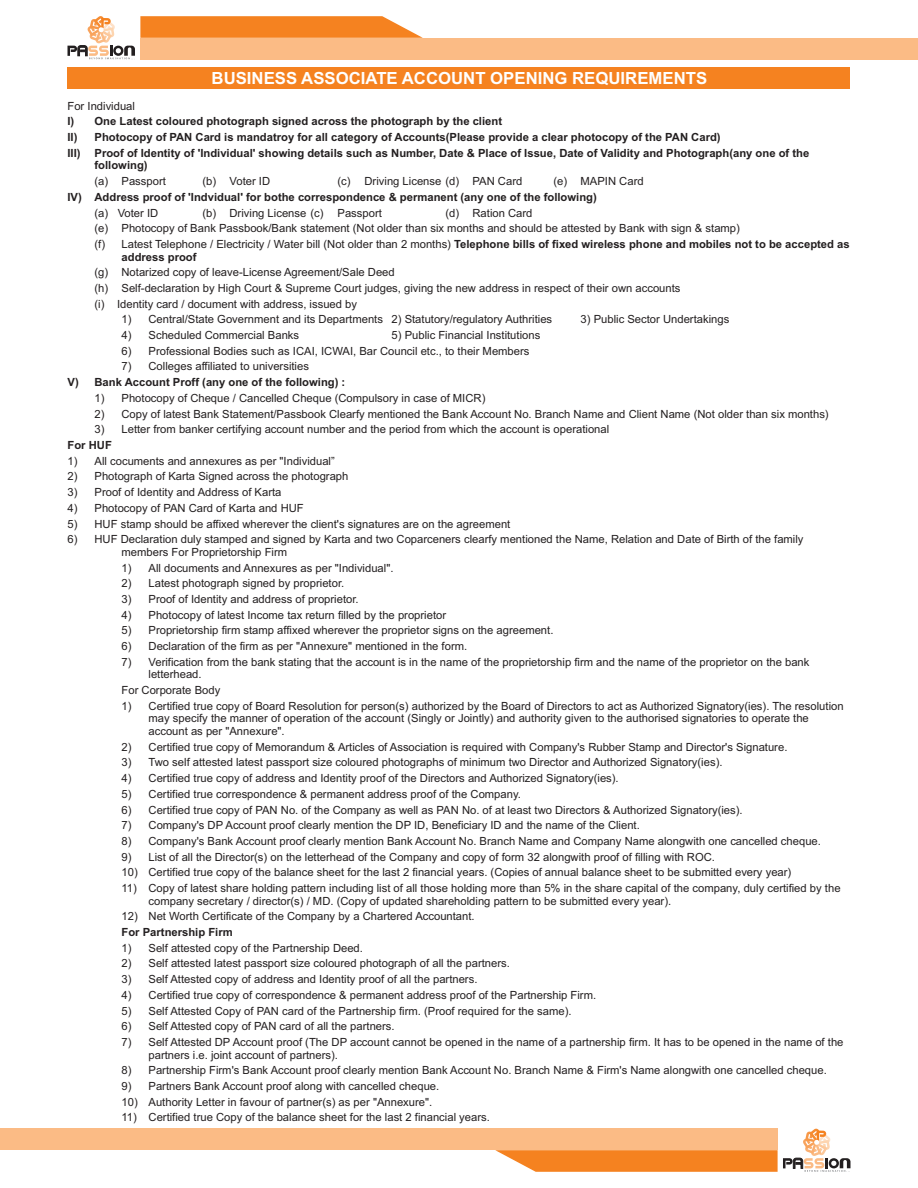
<style>
.page{position:relative;width:918px;height:1188px;background:#fff}
.page>*{position:absolute;margin:0;border:0;box-sizing:border-box;transform-origin:0 0}
.t1{font:700 16.8px "Arial";color:#fff}
.t2{font:11.25px/12.6px "Arial";color:#231f20}
.t3{font:700 11.25px/15.8px "Arial";color:#231f20}
.s1{font-weight:700}
</style>
<div class="page">
<div style="left:140px;top:38px;width:778px;height:21px;background:#fbbb85"></div>
<svg style="left:68px;top:16px;width:355px;height:43px"></svg>
<div style="left:0;top:1129px;width:778px;height:21px;background:#fbbb85"></div>
<svg style="left:495px;top:1129px;width:356px;height:43px"></svg>
<div style="left:68px;top:68px;width:782px;height:21px;background:#f58220"></div>
<h1 class="t1" style="left:212px;top:71px;width:497px">BUSINESS ASSOCIATE ACCOUNT OPENING REQUIREMENTS</h1>
<p class="t2" style="left:68px;top:100px;width:69px">For Individual</p>
<p class="t3" style="left:68px;top:115px;width:743px">I) One Latest coloured photograph signed across the photograph by the client<br>II) Photocopy of PAN Card is mandatroy for all category of Accounts(Please provide a clear photocopy of the PAN Card)<br>III) Proof of Identity of 'Individual' showing details such as Number, Date &amp; Place of Issue, Date of Validity and Photograph(any one of the</p>
<p class="t3" style="left:95px;top:159px;width:55px">following)</p>
<p class="t2" style="left:95px;top:176px;width:73px">(a) Passport</p>
<p class="t2" style="left:203px;top:176px;width:69px">(b) Voter ID</p>
<p class="t2" style="left:338px;top:176px;width:186px">(c) Driving License (d) PAN Card</p>
<p class="t2" style="left:554px;top:176px;width:92px">(e) MAPIN Card</p>
<p class="t3" style="left:68px;top:190px;width:531px">IV) Address proof of 'Indvidual' for bothe correspondence &amp; permanent (any one of the following)</p>
<p class="t2" style="left:95px;top:207px;width:65px">(a) Voter ID</p>
<p class="t2" style="left:203px;top:207px;width:181px">(b) Driving License (c) Passport</p>
<p class="t2" style="left:95px;top:206px;width:757px;line-height:15.8px;text-indent:351px">(d) Ration Card<br>(e) Photocopy of Bank Passbook/Bank statement (Not older than six months and should be attested by Bank with sign &amp; stamp)<br>(f) Latest Telephone / Electricity / Water bill (Not older than 2 months) <span class="s1">Telephone bills of fixed wireless phone and mobiles not to be accepted as</span></p>
<p class="t3" style="left:122px;top:250px;width:77px">address proof</p>
<p class="t2" style="left:95px;top:265px;width:587px;line-height:15.8px">(g) Notarized copy of leave-License Agreement/Sale Deed<br>(h) Self-declaration by High Court &amp; Supreme Court judges, giving the new address in respect of their own accounts (i) Identity card / document with address, issued by</p>
<p class="t2" style="left:122px;top:314px;width:432px">1) Central/State Government and its Departments 2) Statutory/regulatory Authrities</p>
<p class="t2" style="left:581px;top:314px;width:150px">3) Public Sector Undertakings</p>
<p class="t2" style="left:122px;top:330px;width:179px">4) Scheduled Commercial Banks</p>
<p class="t2" style="left:392px;top:330px;width:150px">5) Public Financial Institutions</p>
<p class="t2" style="left:122px;top:346px;width:409px">6) Professional Bodies such as ICAI, ICWAI, Bar Council etc., to their Members</p>
<p class="t2" style="left:122px;top:361px;width:189px">7) Colleges affiliated to universities</p>
<p class="t3" style="left:68px;top:375px;width:279px">V) Bank Account Proff (any one of the following) :</p>
<p class="t2" style="left:95px;top:393px;width:392px">1) Photocopy of Cheque / Cancelled Cheque (Compulsory in case of MICR)</p>
<p class="t2" style="left:95px;top:408px;width:736px">2) Copy of latest Bank Statement/Passbook Clearfy mentioned the Bank Account No. Branch Name and Client Name (Not older than six months)</p>
<p class="t2" style="left:95px;top:424px;width:516px">3) Letter from banker certifying account number and the period from which the account is operational</p>
<p class="t3" style="left:68px;top:438px;width:46px">For HUF</p>
<p class="t2" style="left:68px;top:456px;width:269px">1) All cocuments and annexures as per "Individual”</p>
<p class="t2" style="left:68px;top:471px;width:282px">2) Photograph of Karta Signed across the photograph</p>
<p class="t2" style="left:68px;top:487px;width:215px">3) Proof of Identity and Address of Karta</p>
<p class="t2" style="left:68px;top:503px;width:238px">4) Photocopy of PAN Card of Karta and HUF</p>
<p class="t2" style="left:68px;top:518px;width:444px">5) HUF stamp should be affixed wherever the client's signatures are on the agreement</p>
<p class="t2" style="left:122px;top:534px;width:684px;text-indent:-54px">6) HUF Declaration duly stamped and signed by Karta and two Coparceners clearfy mentioned the Name, Relation and Date of Birth of the family members For Proprietorship Firm</p>
<p class="t2" style="left:122px;top:562px;width:273px">1) All documents and Annexures as per "Individual".</p>
<p class="t2" style="left:122px;top:578px;width:224px">2) Latest photograph signed by proprietor.</p>
<p class="t2" style="left:122px;top:594px;width:239px">3) Proof of Identity and address of proprietor.</p>
<p class="t2" style="left:122px;top:609px;width:326px">4) Photocopy of latest Income tax return filled by the proprietor</p>
<p class="t2" style="left:122px;top:625px;width:433px">5) Proprietorship firm stamp affixed wherever the proprietor signs on the agreement.</p>
<p class="t2" style="left:122px;top:641px;width:347px">6) Declaration of the firm as per "Annexure" mentioned in the form.</p>
<p class="t2" style="left:149px;top:657px;width:662px;text-indent:-27px">7) Verification from the bank stating that the account is in the name of the proprietorship firm and the name of the proprietor on the bank letterhead.</p>
<p class="t2" style="left:122px;top:685px;width:100px">For Corporate Body</p>
<p class="t2" style="left:149px;top:701px;width:697px;text-indent:-27px">1) Certified true copy of Board Resolution for person(s) authorized by the Board of Directors to act as Authorized Signatory(ies). The resolution may specify the manner of operation of the account (Singly or Jointly) and authority given to the authorised signatories to operate the account as per "Annexure".</p>
<p class="t2" style="left:122px;top:741px;width:667px">2) Certified true copy of Memorandum &amp; Articles of Association is required with Company's Rubber Stamp and Director's Signature.</p>
<p class="t2" style="left:122px;top:757px;width:603px">3) Two self attested latest passport size coloured photographs of minimum two Director and Authorized Signatory(ies).</p>
<p class="t2" style="left:122px;top:773px;width:499px">4) Certified true copy of address and Identity proof of the Directors and Authorized Signatory(ies).</p>
<p class="t2" style="left:122px;top:789px;width:401px">5) Certified true correspondence &amp; permanent address proof of the Company.</p>
<p class="t2" style="left:122px;top:804px;width:623px">6) Certified true copy of PAN No. of the Company as well as PAN No. of at least two Directors &amp; Authorized Signatory(ies).</p>
<p class="t2" style="left:122px;top:820px;width:520px">7) Company's DP Account proof clearly mention the DP ID, Beneficiary ID and the name of the Client.</p>
<p class="t2" style="left:122px;top:836px;width:701px">8) Company's Bank Account proof clearly mention Bank Account No. Branch Name and Company Name alongwith one cancelled cheque.</p>
<p class="t2" style="left:122px;top:851px;width:595px">9) List of all the Director(s) on the letterhead of the Company and copy of form 32 alongwith proof of filling with ROC.</p>
<p class="t2" style="left:122px;top:867px;width:671px">10) Certified true copy of the balance sheet for the last 2 financial years. (Copies of annual balance sheet to be submitted every year)</p>
<p class="t2" style="left:149px;top:883px;width:694px;text-indent:-27px">11) Copy of latest share holding pattern including list of all those holding more than 5% in the share capital of the company, duly certified by the company secretary / director(s) / MD. (Copy of updated shareholding pattern to be submitted every year).</p>
<p class="t2" style="left:122px;top:911px;width:355px">12) Net Worth Certificate of the Company by a Chartered Accountant.</p>
<p class="t3" style="left:122px;top:925px;width:113px">For Partnership Firm</p>
<p class="t2" style="left:122px;top:943px;width:243px">1) Self attested copy of the Partnership Deed.</p>
<p class="t2" style="left:122px;top:958px;width:390px">2) Self attested latest passport size coloured photograph of all the partners.</p>
<p class="t2" style="left:122px;top:974px;width:357px">3) Self Attested copy of address and Identity proof of all the partners.</p>
<p class="t2" style="left:122px;top:990px;width:476px">4) Certified true copy of correspondence &amp; permanent address proof of the Partnership Firm.</p>
<p class="t2" style="left:122px;top:1005px;width:452px">5) Self Attested Copy of PAN card of the Partnership firm. (Proof required for the same).</p>
<p class="t2" style="left:122px;top:1021px;width:275px">6) Self Attested copy of PAN card of all the partners.</p>
<p class="t2" style="left:149px;top:1037px;width:696px;text-indent:-27px">7) Self Attested DP Account proof (The DP account cannot be opened in the name of a partnership firm. It has to be opened in the name of the partners i.e. joint account of partners).</p>
<p class="t2" style="left:122px;top:1065px;width:707px">8) Partnership Firm's Bank Account proof clearly mention Bank Account No. Branch Name &amp; Firm's Name alongwith one cancelled cheque.</p>
<p class="t2" style="left:122px;top:1081px;width:319px">9) Partners Bank Account proof along with cancelled cheque.</p>
<p class="t2" style="left:122px;top:1097px;width:312px">10) Authority Letter in favour of partner(s) as per "Annexure".</p>
<p class="t2" style="left:122px;top:1112px;width:370px">11) Certified true Copy of the balance sheet for the last 2 financial years.</p>
</div>
